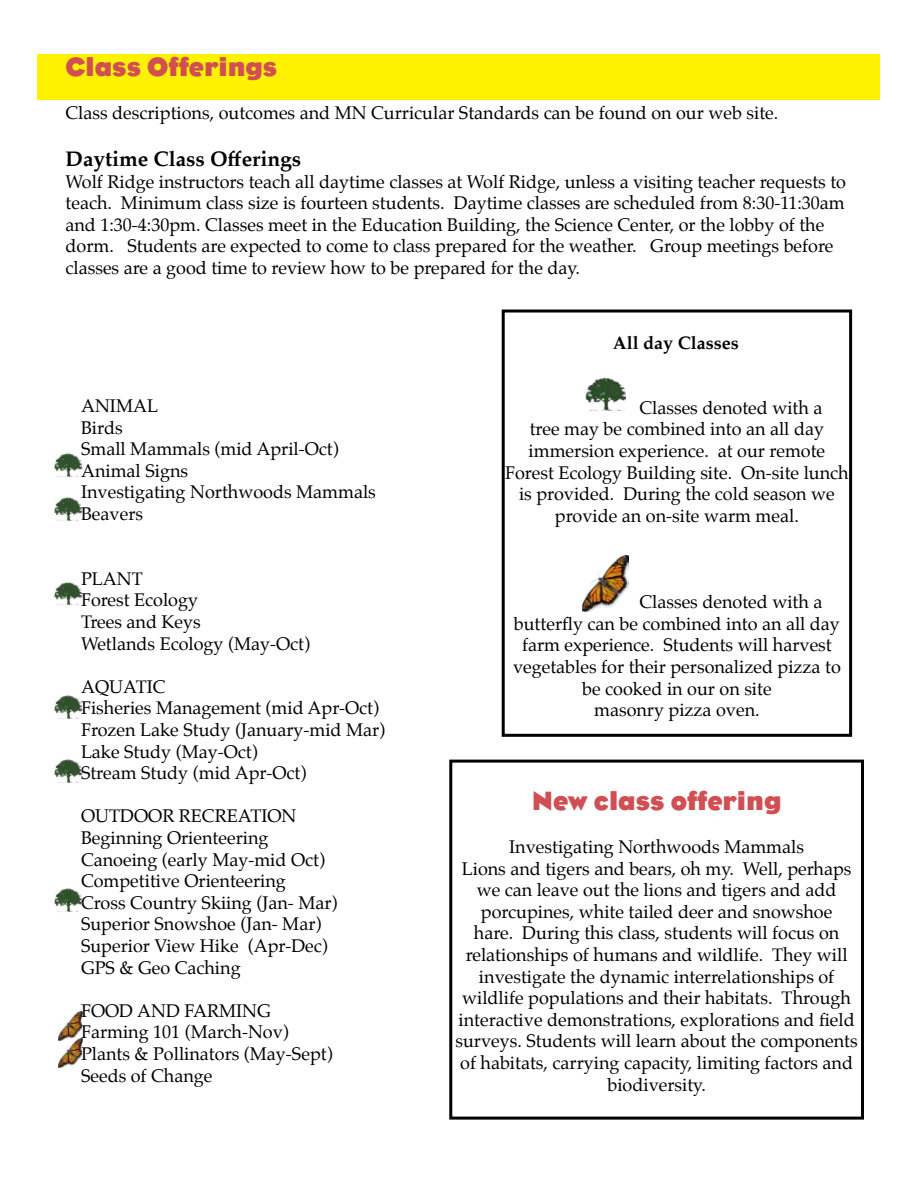
<style>
.page{position:relative;width:918px;height:1188px;background:#fff}
.page>*{position:absolute;margin:0;border:0;box-sizing:border-box;transform-origin:0 0}
.t1{font:27px "Bureau Eagle FB Bold";color:#d14e52}
.t2{font:700 21px "Palatino";color:#000}
.t3{font:18px/21.6px "Palatino";color:#000}
.t4{font:700 18px "Palatino";color:#000}
</style>
<div class="page">
<div style="left:38px;top:54px;width:842px;height:45px;background:#fff200"></div>
<div style="left:449px;top:760px;width:415px;height:360px;border:3px solid #000"></div>
<div style="left:502px;top:310px;width:350px;height:427px;border:3px solid #000"></div>
<img style="left:54px;top:888px;width:29px;height:24px">
<img style="left:54px;top:497px;width:29px;height:24px">
<img style="left:54px;top:760px;width:29px;height:23px">
<img style="left:54px;top:454px;width:29px;height:23px">
<img style="left:54px;top:582px;width:29px;height:23px">
<img style="left:54px;top:696px;width:29px;height:23px">
<img style="left:586px;top:377px;width:39px;height:34px">
<img style="left:582px;top:555px;width:47px;height:56px">
<img style="left:59px;top:1011px;width:24px;height:57px">
<h1 class="t1" style="left:66px;top:52px;width:213px">Class Offerings</h1>
<p class="t3" style="left:66px;top:102px;width:714px">Class descriptions, outcomes and MN Curricular Standards can be found on our web site.</p>
<p class="t2" style="left:66px;top:141px;width:237px">Daytime Class Offerings</p>
<p class="t3" style="left:66px;top:171px;width:782px">Wolf Ridge instructors teach all daytime classes at Wolf Ridge, unless a visiting teacher requests to teach. Minimum class size is fourteen students. Daytime classes are scheduled from 8:30-11:30am and 1:30-4:30pm. Classes meet in the Education Building, the Science Center, or the lobby of the dorm. Students are expected to come to class prepared for the weather. Group meetings before classes are a good time to review how to be prepared for the day.</p>
<p class="t3" style="left:81px;top:395px;width:296px">ANIMAL<br>Birds<br>Small Mammals (mid April-Oct)<br>Animal Signs<br>Investigating Northwoods Mammals<br>Beavers</p>
<p class="t3" style="left:81px;top:568px;width:231px">PLANT<br>Forest Ecology<br>Trees and Keys<br>Wetlands Ecology (May-Oct)</p>
<p class="t3" style="left:81px;top:676px;width:306px">AQUATIC<br>Fisheries Management (mid Apr-Oct)<br>Frozen Lake Study (January-mid Mar)<br>Lake Study (May-Oct)<br>Stream Study (mid Apr-Oct)</p>
<p class="t3" style="left:81px;top:805px;width:258px">OUTDOOR RECREATION<br>Beginning Orienteering<br>Canoeing (early May-mid Oct)<br>Competitive Orienteering<br>Cross Country Skiing (Jan- Mar)<br>Superior Snowshoe (Jan- Mar)<br>Superior View Hike (Apr-Dec)<br>GPS &amp; Geo Caching</p>
<p class="t3" style="left:81px;top:1000px;width:253px">FOOD AND FARMING<br>Farming 101 (March-Nov)<br>Plants &amp; Pollinators (May-Sept)<br>Seeds of Change</p>
<p class="t4" style="left:613px;top:327px;width:127px">All day Classes</p>
<p class="t3" style="left:639px;top:397px;width:185px">Classes denoted with a</p>
<p class="t3" style="left:530px;top:418px;width:296px">tree may be combined into an all day</p>
<p class="t3" style="left:529px;top:440px;width:298px">immersion experience. at our remote</p>
<p class="t3" style="left:505px;top:462px;width:345px">Forest Ecology Building site. On-site lunch</p>
<p class="t3" style="left:519px;top:483px;width:317px">is provided. During the cold season we</p>
<p class="t3" style="left:555px;top:505px;width:245px">provide an on-site warm meal.</p>
<p class="t3" style="left:639px;top:591px;width:185px">Classes denoted with a</p>
<p class="t3" style="left:514px;top:613px;width:328px">butterfly can be combined into an all day</p>
<p class="t3" style="left:522px;top:634px;width:311px">farm experience. Students will harvest</p>
<p class="t3" style="left:513px;top:656px;width:329px">vegetables for their personalized pizza to</p>
<p class="t3" style="left:582px;top:678px;width:191px">be cooked in our on site</p>
<p class="t3" style="left:594px;top:699px;width:167px">masonry pizza oven.</p>
<h1 class="t1" style="left:532px;top:786px;width:251px">New class offering</h1>
<p class="t3" style="left:455px;top:836px;width:404px;text-align:center">Investigating Northwoods Mammals<br>Lions and tigers and bears, oh my. Well, perhaps we can leave out the lions and tigers and add porcupines, white tailed deer and snowshoe<br>hare. During this class, students will focus on relationships of humans and wildlife. They will investigate the dynamic interrelationships of wildlife populations and their habitats. Through interactive demonstrations, explorations and field surveys. Students will learn about the components of habitats, carrying capacity, limiting factors and biodiversity.</p>
</div>
